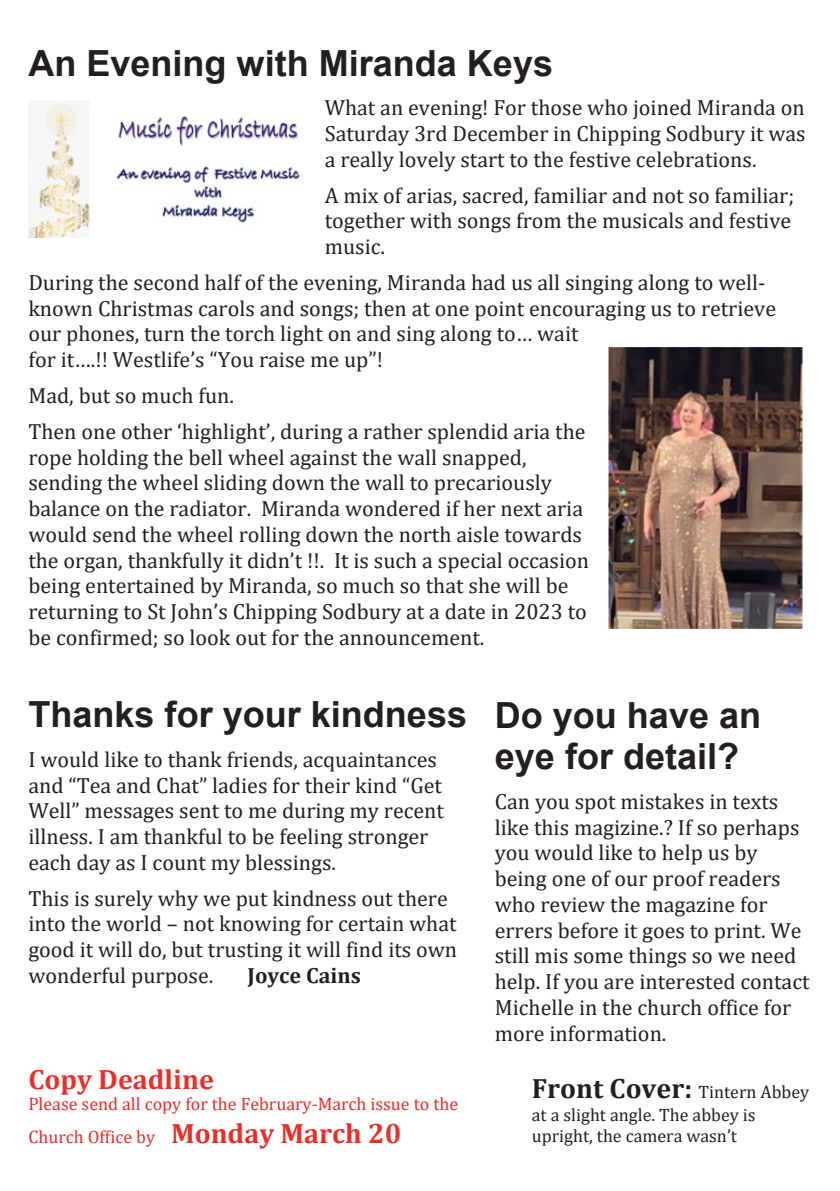
<style>
.page{position:relative;width:840px;height:1191px;background:#fff}
.page>*{position:absolute;margin:0;border:0;box-sizing:border-box;transform-origin:0 0}
.t1{font:700 36px/41.2px "Arial";color:#231f20}
.t2{font:700 28px "Cambria";color:#ee2d28}
.t3{font:22px/25.8px "Cambria";color:#231f20}
.t4{font:700 22px "Cambria";color:#231f20}
.t5{font:18px/32.8px "Cambria";color:#ee2d28}
.t6{font:18px/23.2px "Cambria";color:#231f20}
.s1{font-weight:700;font-size:28px}
</style>
<div class="page">
<img style="left:28px;top:102px;width:272px;height:135px">
<img style="left:608px;top:348px;width:194px;height:280px">
<h1 class="t1" style="left:28px;top:46px;width:526px">An Evening with Miranda Keys</h1>
<p class="t3" style="left:324px;top:96px;width:482px;text-align:justify">What an evening! For those who joined Miranda on Saturday 3rd December in Chipping Sodbury it was a really lovely start to the festive celebrations.</p>
<p class="t3" style="left:324px;top:184px;width:470px">A mix of arias, sacred, familiar and not so familiar; together with songs from the musicals and festive music.</p>
<p class="t3" style="left:28px;top:271px;width:748px">During the second half of the evening, Miranda had us all singing along to well&shy;known Christmas carols and songs; then at one point encouraging us to retrieve our phones, turn the torch light on and sing along to… wait<br>for it….!! Westlife’s “You raise me up”!</p>
<p class="t3" style="left:28px;top:379px;width:558px;line-height:35.8px">Mad, but so much fun.<br>Then one other ‘highlight’, during a rather splendid aria the</p>
<p class="t3" style="left:28px;top:445px;width:562px">rope holding the bell wheel against the wall snapped, sending the wheel sliding down the wall to precariously balance on the radiator. Miranda wondered if her next aria would send the wheel rolling down the north aisle towards the organ, thankfully it didn’t !!. It is such a special occasion being entertained by Miranda, so much so that she will be returning to St John’s Chipping Sodbury at a date in 2023 to be confirmed; so look out for the announcement.</p>
<h1 class="t1" style="left:28px;top:697px;width:440px">Thanks for your kindness</h1>
<p class="t3" style="left:28px;top:747px;width:417px">I would like to thank friends, acquaintances and “Tea and Chat” ladies for their kind “Get Well” messages sent to me during my recent illness. I am thankful to be feeling stronger each day as I count my blessings.</p>
<p class="t3" style="left:28px;top:886px;width:430px">This is surely why we put kindness out there into the world – not knowing for certain what good it will do, but trusting it will find its own wonderful purpose.</p>
<p class="t4" style="left:247px;top:965px;width:115px">Joyce Cains</p>
<p class="t2" style="left:28px;top:1067px;width:187px">Copy Deadline</p>
<p class="t5" style="left:28px;top:1088px;width:431px">Please send all copy for the February-March issue to the<br>Church Office by <span class="s1">Monday March 20</span></p>
<h1 class="t1" style="left:494px;top:698px;width:268px">Do you have an eye for detail?</h1>
<p class="t3" style="left:494px;top:789px;width:316px">Can you spot mistakes in texts like this magizine.? If so perhaps you would like to help us by being one of our proof readers who review the magazine for errers before it goes to print. We still mis some things so we need help. If you are interested contact<br>Michelle in the church office for more information.</p>
<p class="t6" style="left:531px;top:1081px;width:279px"><span class="s1">Front Cover:</span> Tintern Abbey at a slight angle. The abbey is</p>
<p class="t6" style="left:531px;top:1125px;width:206px">upright, the camera wasn’t</p>
</div>
